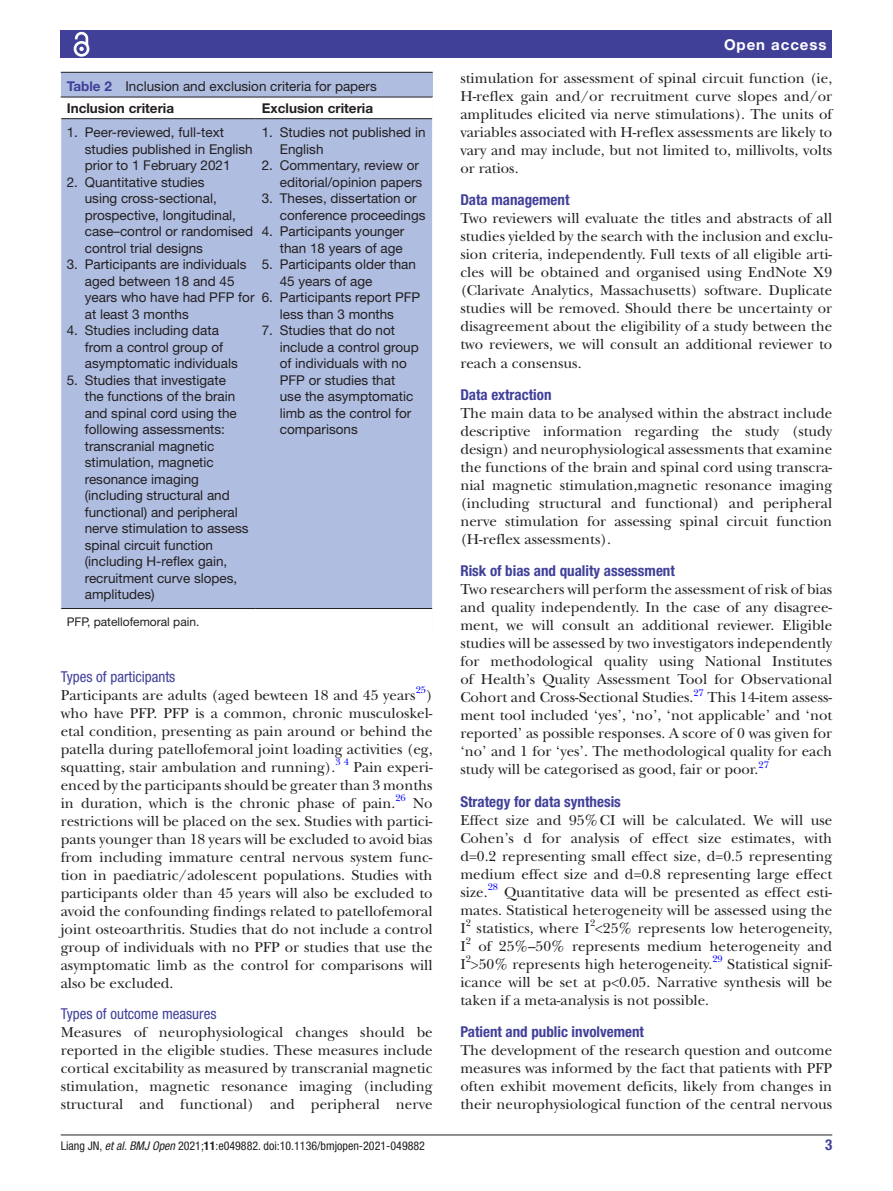
<style>
.page{position:relative;width:893px;height:1191px;background:#fff}
.page>*{position:absolute;margin:0;border:0;box-sizing:border-box;transform-origin:0 0}
.t1{font:15px/18px "New Baskerville";color:#231f20;text-align:justify}
.t2{font:700 condensed 15px "Helvetica Neue LT Std";color:#414099}
.t3{font:condensed 15px "Helvetica Neue LT Std";color:#414099}
.t4{font:700 15px "Helvetica Neue LT Std";letter-spacing:.065em;color:#fff}
.t5{font:13.5px/16.5px "Helvetica Neue LT Std";color:#231f20}
.t6{font:700 13.5px "Helvetica Neue LT Std";color:#231f20}
.t7{font:condensed 12px "Helvetica Neue LT Std";color:#231f20}
.t8{font:12px "Helvetica Neue LT Std";color:#231f20}
.t9{font:9.9px "New Baskerville";color:#00f}
.t10{font:9.9px "New Baskerville";color:#231f20}
.s1{font-weight:700;color:#414099}
.s2{font-weight:700}
.s3{font-style:italic}
</style>
<div class="page">
<hr style="left:61px;top:1134px;width:771px;height:1px;background:#231f20">
<div style="left:61px;top:31px;width:771px;height:27px;background:#414099"></div>
<svg style="left:73px;top:31px;width:17px;height:26px"></svg>
<div style="left:61px;top:73px;width:372px;height:562px;background:#afbde1"></div>
<hr style="left:61px;top:72px;width:372px;height:1px;background:#231f20">
<div style="left:61px;top:98px;width:371px;height:537px;background:#fff"></div>
<svg style="left:61px;top:119px;width:371px;height:489px"></svg>
<hr style="left:61px;top:97px;width:195px;height:1px;background:#231f20">
<hr style="left:61px;top:118px;width:195px;height:1px;background:#231f20">
<hr style="left:256px;top:97px;width:177px;height:1px;background:#231f20">
<hr style="left:256px;top:118px;width:176px;height:1px;background:#231f20">
<hr style="left:256px;top:608px;width:176px;height:1px;background:#231f20">
<hr style="left:61px;top:608px;width:195px;height:1px;background:#231f20">
<svg style="left:432px;top:97px;width:1px;height:22px"></svg>
<hr style="left:432px;top:119px;width:1px;height:489px;background:#fff">
<svg style="left:432px;top:608px;width:1px;height:27px"></svg>
<hr style="left:67px;top:625px;width:366px;height:2px;background:#fff">
<p class="t5" style="left:67px;top:75px;width:312px;line-height:22px"><span class="s1">Table 2</span> Inclusion and exclusion criteria for papers<br><span class="s2">Inclusion criteria</span></p>
<p class="t6" style="left:262px;top:99px;width:113px">Exclusion criteria</p>
<p class="t5" style="left:280px;top:124px;width:147px;text-indent:-18px">1. Studies not published in<br>English</p>
<p class="t5" style="left:262px;top:157px;width:162px;text-align:right">2. Commentary, review or editorial/opinion papers</p>
<p class="t5" style="left:280px;top:190px;width:147px;text-indent:-18px">3. Theses, dissertation or conference proceedings</p>
<p class="t5" style="left:262px;top:223px;width:144px;text-align:right">4. Participants younger than 18 years of age</p>
<p class="t5" style="left:280px;top:256px;width:138px;text-indent:-18px">5. Participants older than<br>45 years of age</p>
<p class="t5" style="left:280px;top:289px;width:142px;text-indent:-18px">6. Participants report PFP less than 3 months</p>
<p class="t5" style="left:280px;top:322px;width:141px;text-indent:-18px">7. Studies that do not include a control group of individuals with no<br>PFP or studies that use the asymptomatic limb as the control for comparisons</p>
<p class="t5" style="left:85px;top:124px;width:170px;text-indent:-18px">1. Peer-reviewed, full-text studies published in English prior to 1 February 2021</p>
<p class="t5" style="left:85px;top:174px;width:170px;text-indent:-18px">2. Quantitative studies<br>using cross-sectional, prospective, longitudinal, case–control or randomised control trial designs</p>
<p class="t5" style="left:85px;top:256px;width:171px;text-indent:-18px">3. Participants are individuals aged between 18 and 45 years who have had PFP for at least 3 months</p>
<p class="t5" style="left:85px;top:322px;width:155px;text-indent:-18px">4. Studies including data from a control group of asymptomatic individuals</p>
<p class="t5" style="left:85px;top:372px;width:165px;text-indent:-18px">5. Studies that investigate<br>the functions of the brain and spinal cord using the following assessments: transcranial magnetic stimulation, magnetic resonance imaging (including structural and functional) and peripheral nerve stimulation to assess spinal circuit function (including H-reflex gain, recruitment curve slopes, amplitudes)</p>
<p class="t8" style="left:67px;top:614px;width:134px">PFP, patellofemoral pain.</p>
<p class="t3" style="left:61px;top:667px;width:116px">Types of participants</p>
<p class="t1" style="left:61px;top:686px;width:356px">Participants are adults (aged bewteen 18 and 45 years</p>
<p class="t9" style="left:416px;top:684px;width:12px">25</p>
<p class="t1" style="left:61px;top:686px;width:373px;text-indent:365px">) who have PFP. PFP is a common, chronic musculoskel&shy;etal condition, presenting as pain around or behind the patella during patellofemoral joint loading activities (eg, squatting, stair ambulation and running).</p>
<p class="t9" style="left:335px;top:756px;width:15px">3 4</p>
<p class="t1" style="left:61px;top:758px;width:373px;text-indent:293px">Pain experi&shy;enced by the participants should be greater than 3 months in duration, which is the chronic phase of pain.</p>
<p class="t9" style="left:395px;top:792px;width:12px">26</p>
<p class="t1" style="left:61px;top:794px;width:373px;text-indent:352px">No restrictions will be placed on the sex. Studies with partici&shy;pants younger than 18 years will be excluded to avoid bias from including immature central nervous system func&shy;tion in paediatric/adolescent populations. Studies with participants older than 45 years will also be excluded to avoid the confounding findings related to patellofemoral joint osteoarthritis. Studies that do not include a control group of individuals with no PFP or studies that use the asymptomatic limb as the control for comparisons will also be excluded.</p>
<p class="t3" style="left:61px;top:1005px;width:157px">Types of outcome measures</p>
<p class="t1" style="left:61px;top:1023px;width:373px">Measures of neurophysiological changes should be reported in the eligible studies. These measures include cortical excitability as measured by transcranial magnetic stimulation, magnetic resonance imaging (including structural and functional) and peripheral nerve</p>
<p class="t4" style="left:724px;top:35px;width:104px">Open access</p>
<p class="t1" style="left:460px;top:69px;width:373px">stimulation for assessment of spinal circuit function (ie, H-reflex gain and/or recruitment curve slopes and/or amplitudes elicited via nerve stimulations). The units of variables associated with H-reflex assessments are likely to vary and may include, but not limited to, millivolts, volts or ratios.</p>
<p class="t2" style="left:460px;top:191px;width:111px">Data management</p>
<p class="t1" style="left:460px;top:210px;width:373px">Two reviewers will evaluate the titles and abstracts of all studies yielded by the search with the inclusion and exclu&shy;sion criteria, independently. Full texts of all eligible arti&shy;cles will be obtained and organised using EndNote X9 (Clarivate Analytics, Massachusetts) software. Duplicate studies will be removed. Should there be uncertainty or disagreement about the eligibility of a study between the two reviewers, we will consult an additional reviewer to reach a consensus.</p>
<p class="t2" style="left:460px;top:385px;width:93px">Data extraction</p>
<p class="t1" style="left:460px;top:404px;width:373px">The main data to be analysed within the abstract include descriptive information regarding the study (study design) and neurophysiological assessments that examine the functions of the brain and spinal cord using transcra&shy;nial magnetic stimulation,magnetic resonance imaging (including structural and functional) and peripheral nerve stimulation for assessing spinal circuit function (H-reflex assessments).</p>
<p class="t2" style="left:460px;top:562px;width:216px">Risk of bias and quality assessment</p>
<p class="t1" style="left:460px;top:580px;width:373px">Two researchers will perform the assessment of risk of bias and quality independently. In the case of any disagree&shy;ment, we will consult an additional reviewer. Eligible studies will be assessed by two investigators independently for methodological quality using National Institutes of Health’s Quality Assessment Tool for Observational Cohort and Cross-Sectional Studies.<sup>27</sup> This 14-item assess&shy;ment tool included ‘yes’, ‘no’, ‘not applicable’ and ‘not reported’ as possible responses. A score of 0 was given for ‘no’ and 1 for ‘yes’. The methodological quality for each study will be categorised as good, fair or poor.</p>
<p class="t9" style="left:758px;top:758px;width:12px">27</p>
<p class="t2" style="left:460px;top:792px;width:162px">Strategy for data synthesis</p>
<p class="t1" style="left:460px;top:811px;width:373px">Effect size and 95%CI will be calculated. We will use Cohen’s d for analysis of effect size estimates, with d=0.2 representing small effect size, d=0.5 representing medium effect size and d=0.8 representing large effect size.</p>
<p class="t9" style="left:488px;top:881px;width:12px">28</p>
<p class="t1" style="left:460px;top:883px;width:373px;text-indent:44px">Quantitative data will be presented as effect esti&shy;mates. Statistical heterogeneity will be assessed using the I</p>
<p class="t10" style="left:466px;top:917px;width:7px">2</p>
<p class="t1" style="left:477px;top:919px;width:357px">statistics, where I &lt;25% represents low heterogeneity,</p>
<p class="t10" style="left:590px;top:917px;width:7px">2</p>
<p class="t1" style="left:460px;top:937px;width:7px">I</p>
<p class="t10" style="left:466px;top:935px;width:7px">2</p>
<p class="t1" style="left:460px;top:937px;width:373px;text-indent:18px">of 25%–50% represents medium heterogeneity and<br>I &gt;50% represents high heterogeneity.</p>
<p class="t10" style="left:466px;top:953px;width:7px">2</p>
<p class="t9" style="left:712px;top:953px;width:12px">29</p>
<p class="t1" style="left:460px;top:955px;width:373px;text-indent:267px">Statistical signif&shy;icance will be set at p&lt;0.05. Narrative synthesis will be taken if a meta-analysis is not possible.</p>
<p class="t2" style="left:460px;top:1022px;width:185px">Patient and public involvement</p>
<p class="t1" style="left:460px;top:1041px;width:373px">The development of the research question and outcome measures was informed by the fact that patients with PFP often exhibit movement deficits, likely from changes in their neurophysiological function of the central nervous</p>
<p class="t7" style="left:61px;top:1138px;width:366px">Liang JN, <span class="s3">et al</span>. <span class="s3">BMJ Open</span> 2021;<span class="s2">11</span>:e049882. doi:10.1136/bmjopen-2021-049882</p>
<p class="t2" style="left:825px;top:1135px;width:9px">3</p>
</div>
